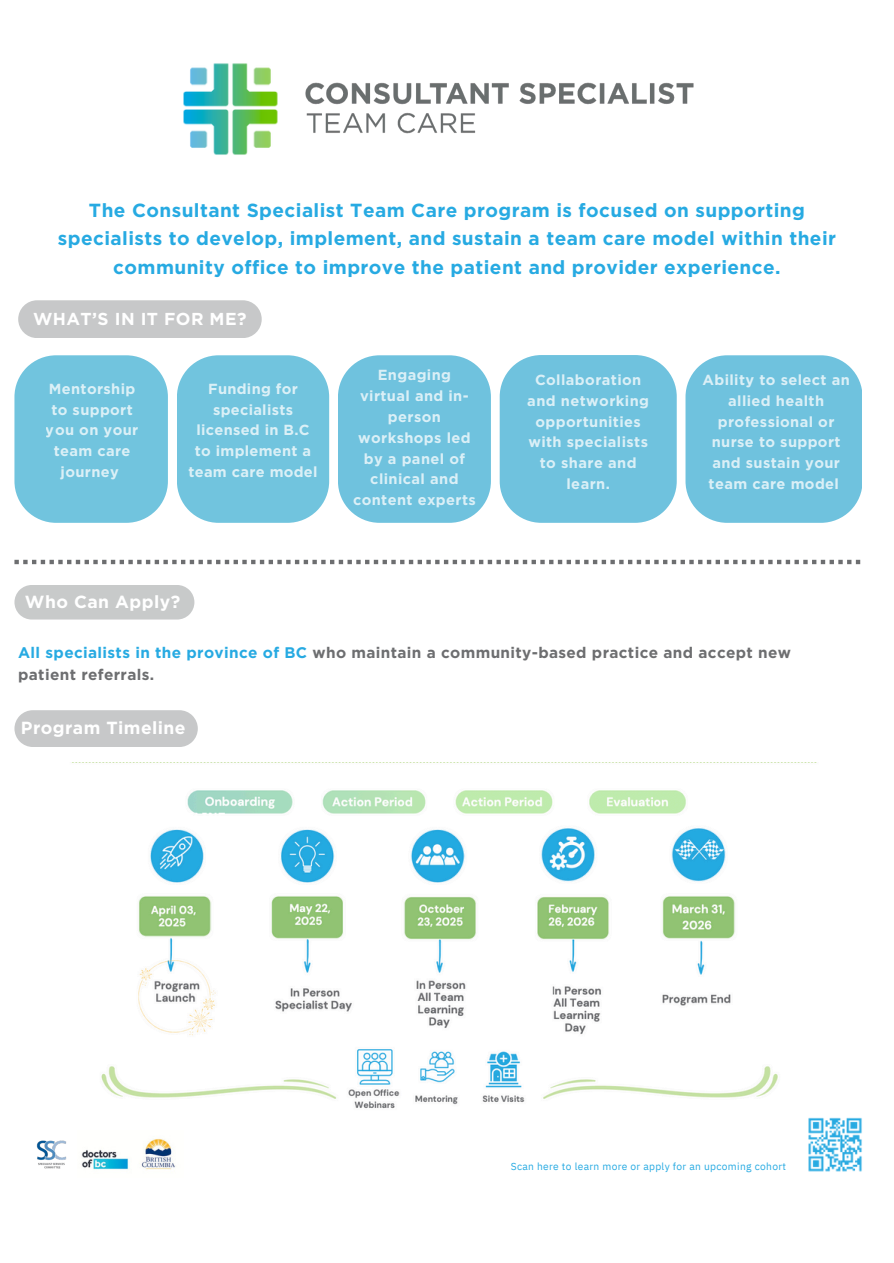
<style>
.page{position:relative;width:894px;height:1263px;background:#fff}
.page>*{position:absolute;margin:0;border:0;box-sizing:border-box;transform-origin:0 0}
.t1{font:700 18.9px/28.5px "Gotham";letter-spacing:.02em;color:#27aae2;text-align:center}
.t2{font:700 17.55px "Gotham";letter-spacing:.025em;color:#fff}
.t3{font:700 17.25px "Gotham";letter-spacing:.025em;color:#fff}
.t4{font:700 15.3px/21.9px "Gotham";letter-spacing:.025em;color:#6d6e70}
.t5{font:700 14.55px/20.9px "Gotham";letter-spacing:.025em;color:#fff;text-align:center}
.t6{font:10.2px "IBM Plex Sans";letter-spacing:.03em;color:#27aae2}
.s1{color:#27aae2}
</style>
<div class="page">
<img style="left:36px;top:1140px;width:31px;height:29px">
<img style="left:81px;top:1138px;width:95px;height:32px">
<img style="left:183px;top:63px;width:95px;height:92px">
<img style="left:305px;top:82px;width:389px;height:52px">
<div style="left:18px;top:300px;width:244px;height:38px;background:#c7c8c9;border-radius:19px"></div>
<svg style="left:14px;top:355px;width:154px;height:168px;background:#7ac7e0"></svg>
<div style="left:177px;top:355px;width:152px;height:168px;background:#71c4de"></div>
<div style="left:338px;top:355px;width:153px;height:168px;background:#6fc2de;border-radius:42px"></div>
<div style="left:499px;top:355px;width:177px;height:168px;background:#6fc2de"></div>
<div style="left:685px;top:355px;width:177px;height:168px;background:#6fc2de"></div>
<img style="left:101px;top:790px;width:677px;height:319px">
<img style="left:808px;top:1117px;width:54px;height:55px">
<svg style="left:14px;top:585px;width:180px;height:35px;background:#cacccc"></svg>
<svg style="left:14px;top:560px;width:846px;height:4px"></svg>
<svg style="left:14px;top:710px;width:184px;height:37px;background:#c9cacb"></svg>
<p class="t1" style="left:58px;top:196px;width:779px">The Consultant Specialist Team Care program is focused on supporting specialists to develop, implement, and sustain a team care model within their community office to improve the patient and provider experience.</p>
<p class="t3" style="left:33px;top:308px;width:215px">WHAT’S IN IT FOR ME?</p>
<p class="t5" style="left:46px;top:378px;width:94px">Mentorship to support you on your team care journey</p>
<p class="t5" style="left:188px;top:378px;width:131px">Funding for specialists licensed in B.C to implement a team care model</p>
<p class="t2" style="left:25px;top:591px;width:157px">Who Can Apply?</p>
<p class="t5" style="left:353px;top:365px;width:124px">Engaging virtual and in&shy;person workshops led by a panel of clinical and content experts</p>
<p class="t5" style="left:527px;top:369px;width:123px">Collaboration and networking opportunities with specialists to share and learn.</p>
<p class="t5" style="left:702px;top:369px;width:149px">Ability to select an allied health professional or nurse to support and sustain your team care model</p>
<p class="t4" style="left:18px;top:642px;width:774px"><span class="s1">All specialists in the province of BC</span> who maintain a community-based practice and accept new patient referrals.</p>
<p class="t2" style="left:21px;top:717px;width:166px">Program Timeline</p>
<p class="t6" style="left:510px;top:1159px;width:277px">Scan here to learn more or apply for an upcoming cohort</p>
</div>
